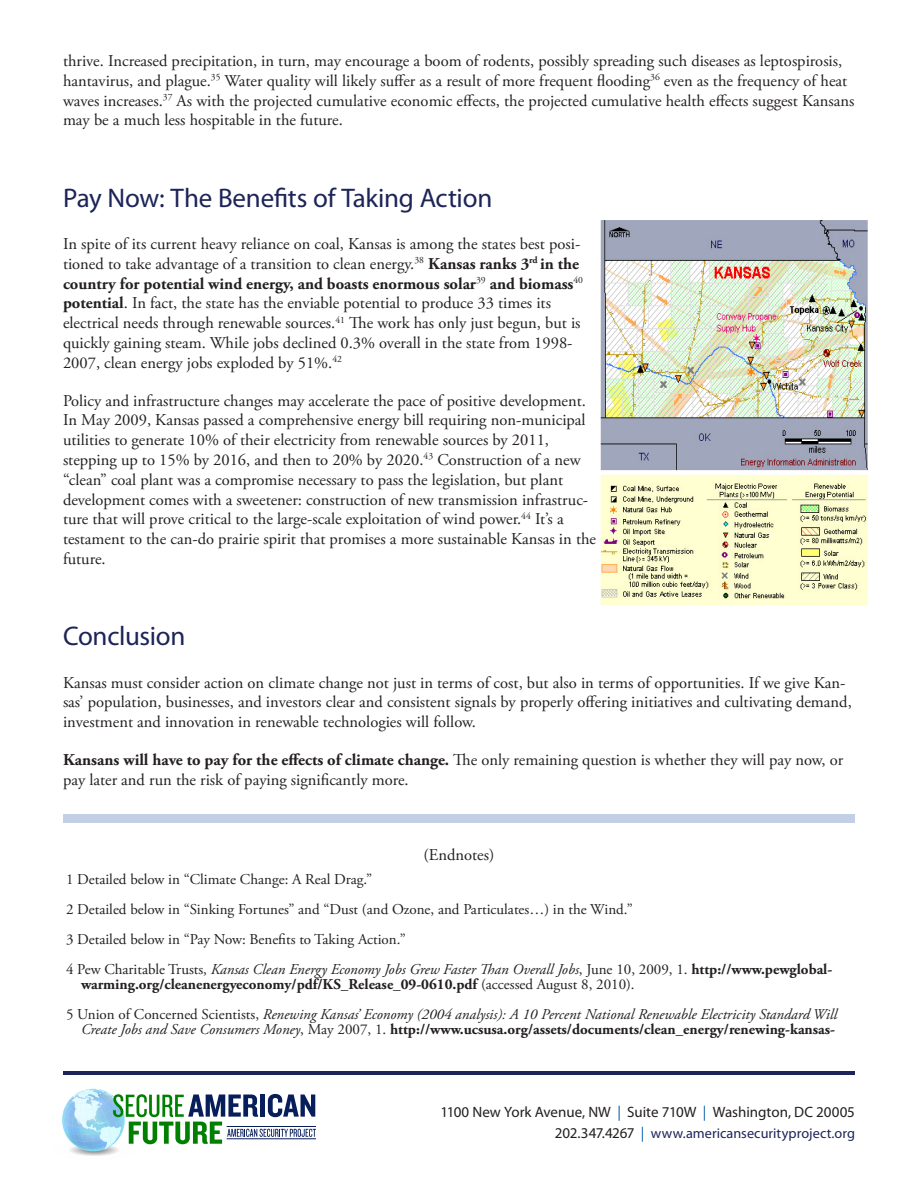
<style>
.page{position:relative;width:918px;height:1188px;background:#fff}
.page>*{position:absolute;margin:0;border:0;box-sizing:border-box;transform-origin:0 0}
.Head_1{font:27px "Myriad Pro";letter-spacing:-.01em;color:#1d2458}
.Default{font:16.5px/19.8px "Adobe Garamond Pro";color:#231f20}
.Endnote_text{font:italic 15px/15px "Adobe Garamond Pro";color:#231f20;text-align:right}
.Endnote_text-2{font:700 15px/15px "Adobe Garamond Pro";color:#231f20}
.Endnote_text-3{font:15px "Adobe Garamond Pro";color:#231f20}
.t1{font:15px "Myriad Pro";letter-spacing:-.005em;color:#231f20}
.t2{font:14.25px "Myriad Pro";letter-spacing:.005em;color:#1d2458}
.s1{font-weight:700}
.s2{font-weight:400}
.s3{font-weight:400;font-style:italic}
.s4{font-style:normal}
.s5{font-weight:700;font-style:normal}
.s6{color:#015ca3}
.s7{font-size:15px;color:#231f20}
.s8{font-size:15px;color:#015ca3}
</style>
<div class="page">
<hr style="left:63px;top:1071px;width:792px;height:4px;background:#1d2458">
<div style="left:63px;top:814px;width:792px;height:9px;background:#c3cee7"></div>
<img style="left:601px;top:221px;width:266px;height:384px">
<div style="left:596px;top:216px;width:276px;height:259px;border:4px solid #fff"></div>
<div style="left:596px;top:470px;width:276px;height:140px;border:4px solid #fff"></div>
<svg style="left:62px;top:1089px;width:254px;height:67px"></svg>
<hr style="left:227px;top:1138px;width:89px;height:1px;background:#071e5b">
<p class="Default" style="left:63px;top:51px;width:793px">thrive. Increased precipitation, in turn, may encourage a boom of rodents, possibly spreading such diseases as leptospirosis, hantavirus, and plague.<sup>35</sup> Water quality will likely suffer as a result of more frequent flooding<sup>36</sup> even as the frequency of heat waves increases.<sup>37</sup> As with the projected cumulative economic effects, the projected cumulative health effects suggest Kansans may be a much less hospitable in the future.</p>
<p class="Head_1" style="left:63px;top:181px;width:431px">Pay Now: The Benefits of Taking Action</p>
<p class="Default" style="left:63px;top:234px;width:522px">In spite of its current heavy reliance on coal, Kansas is among the states best posi&shy;tioned to take advantage of a transition to clean energy.<sup>38</sup> <span class="s1">Kansas ranks 3</span><sup>rd</sup> <span class="s1">in the country for potential wind energy, and boasts enormous solar</span><sup>39</sup> <span class="s1">and biomass</span><sup>40 </sup><span class="s1">potential</span>. In fact, the state has the enviable potential to produce 33 times its electrical needs through renewable sources.<sup>41</sup> The work has only just begun, but is quickly gaining steam. While jobs declined 0.3% overall in the state from 1998- 2007, clean energy jobs exploded by 51%.<sup>42</sup></p>
<p class="Default" style="left:63px;top:391px;width:535px">Policy and infrastructure changes may accelerate the pace of positive development.<br>In May 2009, Kansas passed a comprehensive energy bill requiring non-municipal utilities to generate 10% of their electricity from renewable sources by 2011, stepping up to 15% by 2016, and then to 20% by 2020.<sup>43</sup> Construction of a new “clean” coal plant was a compromise necessary to pass the legislation, but plant development comes with a sweetener: construction of new transmission infrastruc&shy;ture that will prove critical to the large-scale exploitation of wind power.<sup>44</sup> It’s a testament to the can-do prairie spirit that promises a more sustainable Kansas in the future.</p>
<p class="Head_1" style="left:63px;top:620px;width:124px">Conclusion</p>
<p class="Default" style="left:63px;top:673px;width:790px">Kansas must consider action on climate change not just in terms of cost, but also in terms of opportunities. If we give Kan&shy;sas’ population, businesses, and investors clear and consistent signals by properly offering initiatives and cultivating demand, investment and innovation in renewable technologies will follow.</p>
<p class="Default" style="left:63px;top:750px;width:782px"><span class="s1">Kansans will have to pay for the effects of climate change.</span> The only remaining question is whether they will pay now, or pay later and run the risk of paying significantly more.</p>
<p class="Default" style="left:424px;top:846px;width:72px">(Endnotes)</p>
<p class="Endnote_text-3" style="left:66px;top:871px;width:308px">1 Detailed below in “Climate Change: A Real Drag.”</p>
<p class="Endnote_text-3" style="left:66px;top:901px;width:568px">2 Detailed below in “Sinking Fortunes” and “Dust (and Ozone, and Particulates…) in the Wind.”</p>
<p class="Endnote_text-3" style="left:66px;top:931px;width:341px">3 Detailed below in “Pay Now: Benefits to Taking Action.”</p>
<p class="Endnote_text-2" style="left:81px;top:962px;width:753px;text-indent:-15px"><span class="s2">4 Pew Charitable Trusts,</span> <span class="s3">Kansas Clean Energy Economy Jobs Grew Faster Than Overall Jobs</span><span class="s2">, June 10, 2009, 1.</span> http://www.pewglobal&shy;warming.org/cleanenergyeconomy/pdf/KS_Release_09-0610.pdf <span class="s2">(accessed August 8, 2010).</span></p>
<p class="Endnote_text" style="left:66px;top:1008px;width:773px"><span class="s4">5 Union of Concerned Scientists,</span> Renewing Kansas’ Economy (2004 analysis): A 10 Percent National Renewable Electricity Standard Will<br>Create Jobs and Save Consumers Money<span class="s4">, May 2007, 1.</span> <span class="s5">http://www.ucsusa.org/assets/documents/clean_energy/renewing-kansas-</span></p>
<p class="t1" style="left:441px;top:1103px;width:416px">1100 New York Avenue, NW <span class="s6">|</span> Suite 710W <span class="s6">|</span> Washington, DC 20005</p>
<p class="t2" style="left:555px;top:1124px;width:302px"><span class="s7">202.347.4267</span> <span class="s8">|</span> www.americansecurityproject.org</p>
</div>
